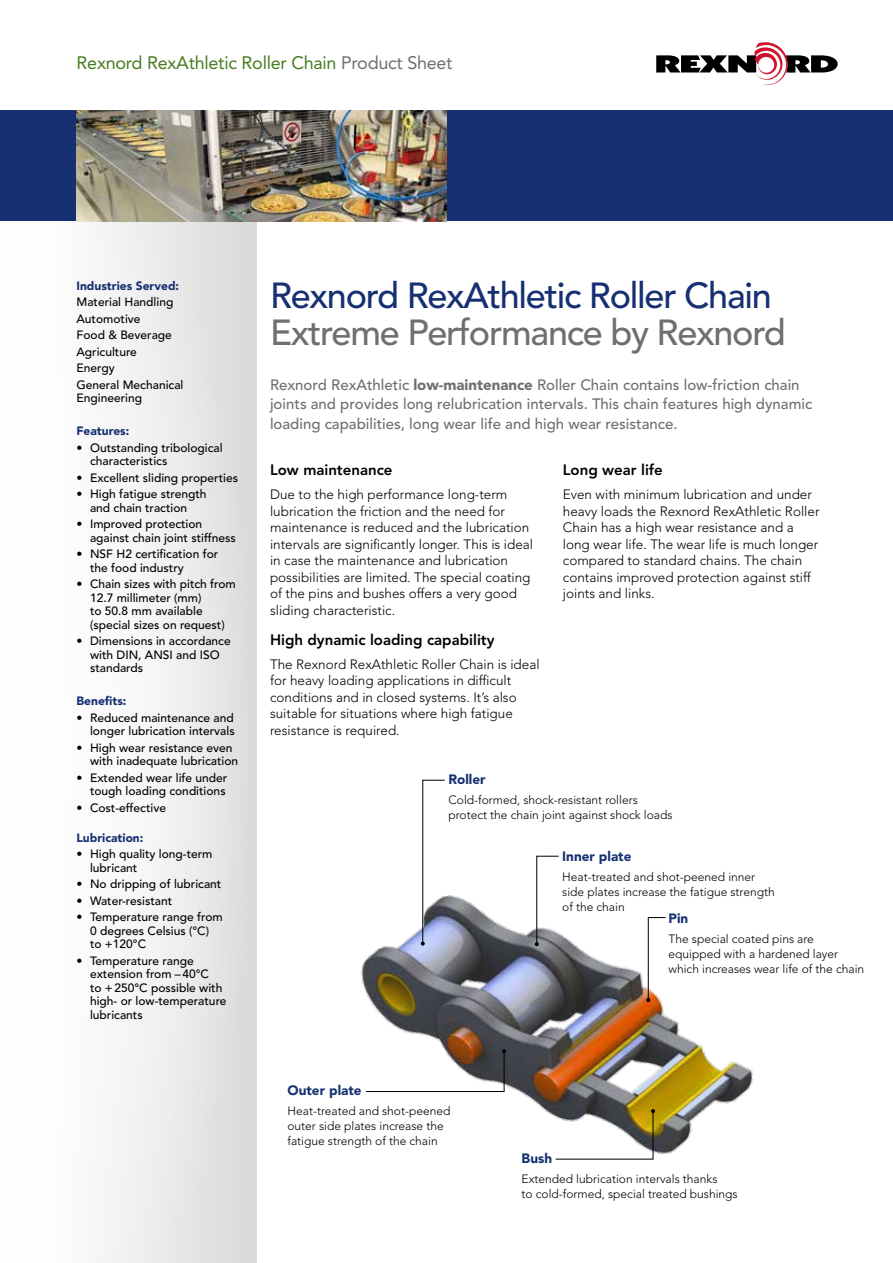
<style>
.page{position:relative;width:893px;height:1263px;background:#fff}
.page>*{position:absolute;margin:0;border:0;box-sizing:border-box;transform-origin:0 0}
.t1{font:500 36px "Avenir LT Std";letter-spacing:-.035em;color:#163072}
.t2{font:500 36px "Avenir LT Std";letter-spacing:-.035em;color:#706f6f}
.t3{font:18px "Avenir LT Std";letter-spacing:-.015em;color:#457c1f}
.t4{font:500 15px/19.5px "Avenir LT Std";color:#706f6f}
.t5{font:800 15px "Avenir LT Std";color:#000}
.t6{font:300 13.5px/16.5px "Avenir LT Std";color:#000}
.t7{font:900 13.5px "Avenir LT Std";color:#163072}
.t8{font:500 12px/13.5px "Avenir LT Std";color:#000}
.t9{font:300 12px/15px "Avenir LT Std";color:#000}
.t10{font:900 12px "Avenir LT Std";color:#163072}
.s1{color:#706f6f}
.s2{font-weight:900}
</style>
<div class="page">
<div style="left:0;top:221px;width:257px;height:1042px;background:linear-gradient(to right,#fff,#dfdfdf)"></div>
<div style="left:0;top:111px;width:893px;height:110px;background:#163072"></div>
<svg style="left:656px;top:42px;width:182px;height:44px"></svg>
<img style="left:77px;top:111px;width:369px;height:110px">
<img style="left:361px;top:895px;width:392px;height:260px">
<svg style="left:421px;top:779px;width:25px;height:167px"></svg>
<svg style="left:535px;top:855px;width:25px;height:91px"></svg>
<svg style="left:646px;top:916px;width:21px;height:86px"></svg>
<svg style="left:365px;top:1049px;width:141px;height:43px"></svg>
<svg style="left:555px;top:1109px;width:100px;height:51px"></svg>
<h2 class="t3" style="left:77px;top:52px;width:378px">Rexnord RexAthletic Roller Chain <span class="s1">Product Sheet</span></h2>
<p class="t10" style="left:77px;top:278px;width:104px">Industries Served:</p>
<p class="t8" style="left:77px;top:294px;width:108px;line-height:16.5px">Material Handling<br>Automotive<br>Food &amp; Beverage<br>Agriculture<br>Energy<br>General Mechanical</p>
<p class="t8" style="left:77px;top:391px;width:67px">Engineering</p>
<p class="t10" style="left:77px;top:424px;width:54px">Features:</p>
<p class="t8" style="left:90px;top:441px;width:134px;text-indent:-14px">• Outstanding tribological characteristics</p>
<p class="t8" style="left:77px;top:471px;width:163px">• Excellent sliding properties</p>
<p class="t8" style="left:77px;top:487px;width:131px;text-align:center">• High fatigue strength and chain traction</p>
<p class="t8" style="left:90px;top:517px;width:147px;text-indent:-14px">• Improved protection against chain joint stiffness</p>
<p class="t8" style="left:90px;top:547px;width:130px;text-indent:-14px">• NSF H2 certification for the food industry</p>
<p class="t8" style="left:90px;top:577px;width:147px;text-indent:-14px">• Chain sizes with pitch from<br>12.7 millimeter (mm)<br>to 50.8 mm available (special sizes on request)</p>
<p class="t8" style="left:90px;top:634px;width:142px;text-indent:-14px">• Dimensions in accordance with DIN, ANSI and ISO standards</p>
<p class="t10" style="left:77px;top:694px;width:51px">Benefits:</p>
<p class="t8" style="left:77px;top:711px;width:160px;text-align:right">• Reduced maintenance and longer lubrication intervals</p>
<p class="t8" style="left:90px;top:741px;width:150px;text-indent:-14px">• High wear resistance even with inadequate lubrication</p>
<p class="t8" style="left:77px;top:771px;width:152px;text-align:right">• Extended wear life under tough loading conditions</p>
<p class="t8" style="left:77px;top:801px;width:91px">• Cost-effective</p>
<p class="t10" style="left:77px;top:830px;width:68px">Lubrication:</p>
<p class="t8" style="left:90px;top:847px;width:124px;text-indent:-14px">• High quality long-term lubricant</p>
<p class="t8" style="left:77px;top:877px;width:146px">• No dripping of lubricant</p>
<p class="t8" style="left:77px;top:894px;width:97px">• Water-resistant</p>
<p class="t8" style="left:90px;top:910px;width:134px;text-indent:-14px">• Temperature range from<br>0 degrees Celsius (°C) to +120°C</p>
<p class="t8" style="left:90px;top:954px;width:138px;text-indent:-14px">• Temperature range extension from –40°C<br>to +250°C possible with high- or low-temperature lubricants</p>
<h1 class="t1" style="left:270px;top:275px;width:503px">Rexnord RexAthletic Roller Chain</h1>
<h1 class="t2" style="left:270px;top:312px;width:517px">Extreme Performance by Rexnord</h1>
<p class="t4" style="left:270px;top:375px;width:544px">Rexnord RexAthletic <span class="s2">low-maintenance</span> Roller Chain contains low-friction chain joints and provides long relubrication intervals. This chain features high dynamic loading capabilities, long wear life and high wear resistance.</p>
<p class="t5" style="left:270px;top:461px;width:124px">Low maintenance</p>
<p class="t6" style="left:270px;top:486px;width:265px">Due to the high performance long-term lubrication the friction and the need for maintenance is reduced and the lubrication intervals are significantly longer. This is ideal in case the maintenance and lubrication possibilities are limited. The special coating of the pins and bushes offers a very good sliding characteristic.</p>
<p class="t5" style="left:270px;top:631px;width:226px">High dynamic loading capability</p>
<p class="t6" style="left:270px;top:656px;width:271px">The Rexnord RexAthletic Roller Chain is ideal for heavy loading applications in difficult conditions and in closed systems. It’s also suitable for situations where high fatigue resistance is required.</p>
<p class="t5" style="left:563px;top:461px;width:102px">Long wear life</p>
<p class="t6" style="left:563px;top:486px;width:258px">Even with minimum lubrication and under heavy loads the Rexnord RexAthletic Roller Chain has a high wear resistance and a long wear life. The wear life is much longer compared to standard chains. The chain contains improved protection against stiff joints and links.</p>
<p class="t7" style="left:448px;top:771px;width:39px">Roller</p>
<p class="t9" style="left:448px;top:792px;width:226px">Cold-formed, shock-resistant rollers protect the chain joint against shock loads</p>
<p class="t7" style="left:562px;top:848px;width:71px">Inner plate</p>
<p class="t9" style="left:562px;top:869px;width:214px">Heat-treated and shot-peened inner side plates increase the fatigue strength of the chain</p>
<p class="t7" style="left:669px;top:910px;width:21px">Pin</p>
<p class="t9" style="left:669px;top:931px;width:197px">The special coated pins are equipped with a hardened layer which increases wear life of the chain</p>
<p class="t7" style="left:287px;top:1082px;width:76px">Outer plate</p>
<p class="t9" style="left:287px;top:1103px;width:164px">Heat-treated and shot-peened outer side plates increase the fatigue strength of the chain</p>
<p class="t7" style="left:522px;top:1150px;width:32px">Bush</p>
<p class="t9" style="left:522px;top:1171px;width:218px">Extended lubrication intervals thanks<br>to cold-formed, special treated bushings</p>
</div>
